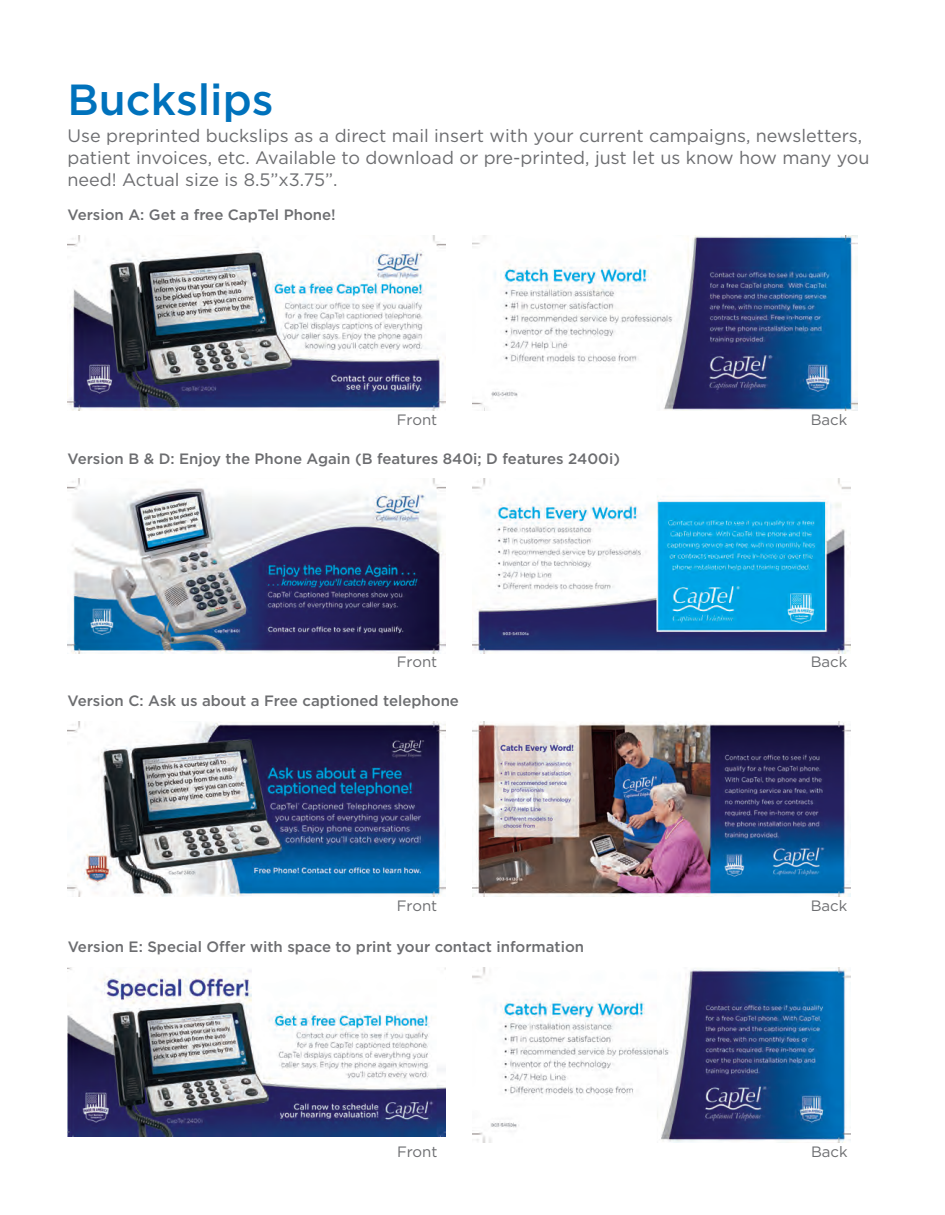
<style>
.page{position:relative;width:945px;height:1215px;background:#fff}
.page>*{position:absolute;margin:0;border:0;box-sizing:border-box;transform-origin:0 0}
.Body_Text_CSN{font:500 43.5px "Gotham";color:#0072bc}
.t1{font:18px/21.6px "Gotham";color:#6c6d70}
.t2{font:500 15px "Gotham";color:#6c6d70}
.t3{font:15px "Gotham";color:#6c6d70}
</style>
<div class="page">
<img style="left:68px;top:235px;width:378px;height:176px">
<img style="left:472px;top:235px;width:386px;height:176px">
<img style="left:68px;top:478px;width:378px;height:176px">
<img style="left:472px;top:478px;width:378px;height:176px">
<img style="left:68px;top:721px;width:378px;height:176px">
<img style="left:472px;top:721px;width:378px;height:176px">
<img style="left:68px;top:967px;width:378px;height:169px">
<img style="left:473px;top:967px;width:377px;height:176px">
<p class="Body_Text_CSN" style="left:68px;top:71px;width:208px">Buckslips</p>
<p class="t1" style="left:68px;top:125px;width:804px">Use preprinted buckslips as a direct mail insert with your current campaigns, newsletters, patient invoices, etc. Available to download or pre-printed, just let us know how many you need! Actual size is 8.5”x3.75”.</p>
<p class="t2" style="left:68px;top:205px;width:270px">Version A: Get a free CapTel Phone!</p>
<p class="t3" style="left:397px;top:410px;width:42px">Front</p>
<p class="t3" style="left:811px;top:410px;width:38px">Back</p>
<p class="t2" style="left:68px;top:449px;width:554px">Version B &amp; D: Enjoy the Phone Again (B features 840i; D features 2400i)</p>
<p class="t3" style="left:397px;top:652px;width:42px">Front</p>
<p class="t3" style="left:811px;top:652px;width:38px">Back</p>
<p class="t2" style="left:68px;top:691px;width:393px">Version C: Ask us about a Free captioned telephone</p>
<p class="t3" style="left:397px;top:896px;width:42px">Front</p>
<p class="t3" style="left:811px;top:896px;width:38px">Back</p>
<p class="t2" style="left:68px;top:937px;width:518px">Version E: Special Offer with space to print your contact information</p>
<p class="t3" style="left:397px;top:1142px;width:42px">Front</p>
<p class="t3" style="left:811px;top:1142px;width:38px">Back</p>
</div>
